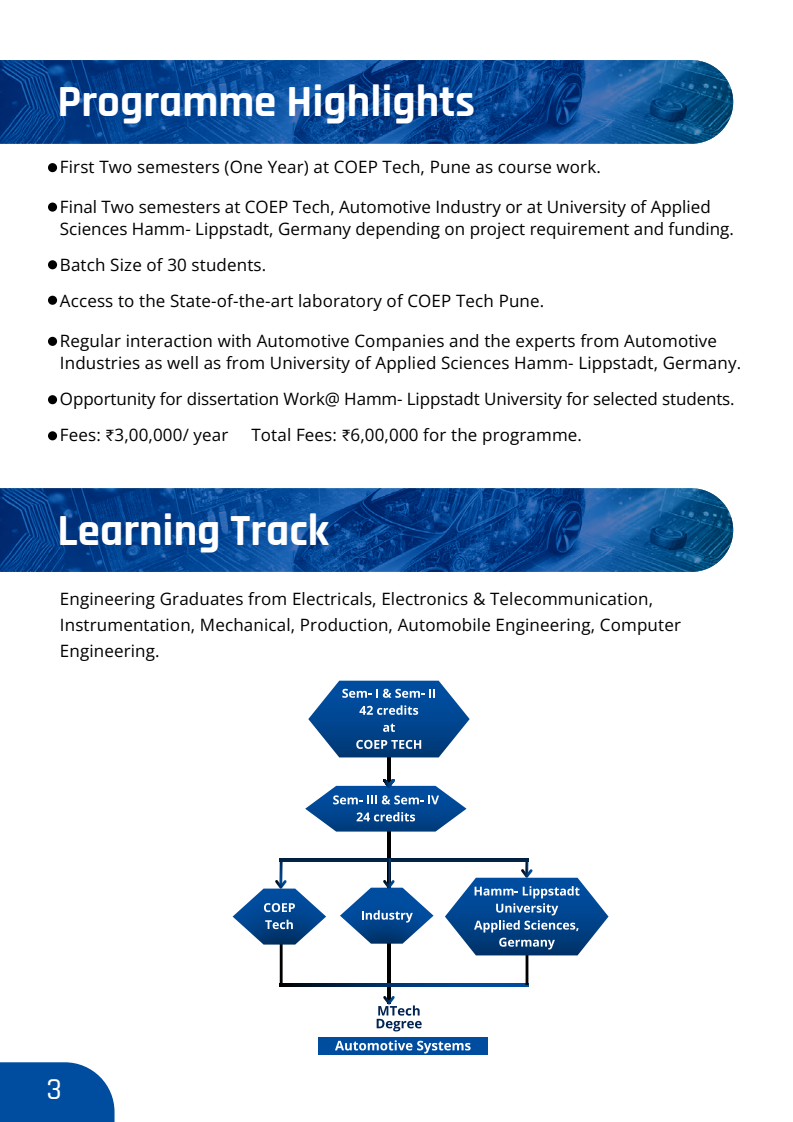
<style>
.page{position:relative;width:793px;height:1122px;background:#fff}
.page>*{position:absolute;margin:0;border:0;box-sizing:border-box;transform-origin:0 0}
.t1{font:700 45px "Rajdhani";color:#fff}
.t2{font:500 30.8px "Rajdhani";color:#fff}
.t3{font:17px/22px "Open Sans";letter-spacing:.01em;color:#000}
.s1{font-family:"Myriad Pro"}
</style>
<div class="page">
<svg style="left:0;top:1062px;width:115px;height:60px;background:#155ca8"></svg>
<svg style="left:0;top:488px;width:733px;height:84px;background:#0c4a93"></svg>
<svg style="left:0;top:60px;width:733px;height:84px;background:#0c4a93"></svg>
<div style="left:319px;top:1037px;width:169px;height:18px;background:#004da0"></div>
<hr style="left:388px;top:757px;width:2px;height:246px;background:#000">
<svg style="left:525px;top:861px;width:3px;height:8px"></svg>
<hr style="left:280px;top:904px;width:3px;height:81px;background:#000">
<svg style="left:280px;top:984px;width:248px;height:2px"></svg>
<hr style="left:526px;top:941px;width:2px;height:44px;background:#000">
<hr style="left:280px;top:859px;width:248px;height:2px;background:#002145">
<svg style="left:377px;top:996px;width:45px;height:35px"></svg>
<svg style="left:335px;top:1040px;width:136px;height:14px"></svg>
<svg style="left:445px;top:869px;width:164px;height:86px"></svg>
<svg style="left:233px;top:859px;width:93px;height:86px"></svg>
<svg style="left:340px;top:859px;width:94px;height:85px"></svg>
<svg style="left:305px;top:681px;width:165px;height:151px"></svg>
<div style="left:48px;top:163px;width:9px;height:9px;background:#000;border-radius:50%"></div>
<div style="left:48px;top:203px;width:9px;height:9px;background:#000;border-radius:50%"></div>
<div style="left:48px;top:260px;width:9px;height:9px;background:#000;border-radius:50%"></div>
<div style="left:48px;top:296px;width:9px;height:9px;background:#000;border-radius:50%"></div>
<div style="left:48px;top:337px;width:9px;height:9px;background:#000;border-radius:50%"></div>
<div style="left:48px;top:395px;width:9px;height:9px;background:#000;border-radius:50%"></div>
<div style="left:48px;top:431px;width:9px;height:9px;background:#000;border-radius:50%"></div>
<h1 class="t1" style="left:58px;top:74px;width:419px">Programme Highlights</h1>
<p class="t3" style="left:60px;top:156px;width:542px">First Two semesters (One Year) at COEP Tech, Pune as course work.</p>
<p class="t3" style="left:60px;top:196px;width:676px">Final Two semesters at COEP Tech, Automotive Industry or at University of Applied<br>Sciences Hamm- Lippstadt, Germany depending on project requirement and funding.</p>
<p class="t3" style="left:60px;top:247px;width:486px;line-height:36px">Batch Size of 30 students.<br>Access to the State-of-the-art laboratory of COEP Tech Pune.</p>
<p class="t3" style="left:60px;top:330px;width:683px">Regular interaction with Automotive Companies and the experts from Automotive<br>Industries as well as from University of Applied Sciences Hamm- Lippstadt, Germany.</p>
<p class="t3" style="left:60px;top:381px;width:676px;line-height:36px">Opportunity for dissertation Work@ Hamm- Lippstadt University for selected students.<br>Fees: <span class="s1">₹</span>3,00,000/ year</p>
<p class="t3" style="left:251px;top:424px;width:332px">Total Fees: <span class="s1">₹</span>6,00,000 for the programme.</p>
<h1 class="t1" style="left:58px;top:503px;width:273px">Learning Track</h1>
<p class="t3" style="left:60px;top:585px;width:623px;line-height:26px">Engineering Graduates from Electricals, Electronics &amp; Telecommunication,<br>Instrumentation, Mechanical, Production, Automobile Engineering, Computer<br>Engineering.</p>
<h2 class="t2" style="left:47px;top:1071px;width:17px">3</h2>
</div>
